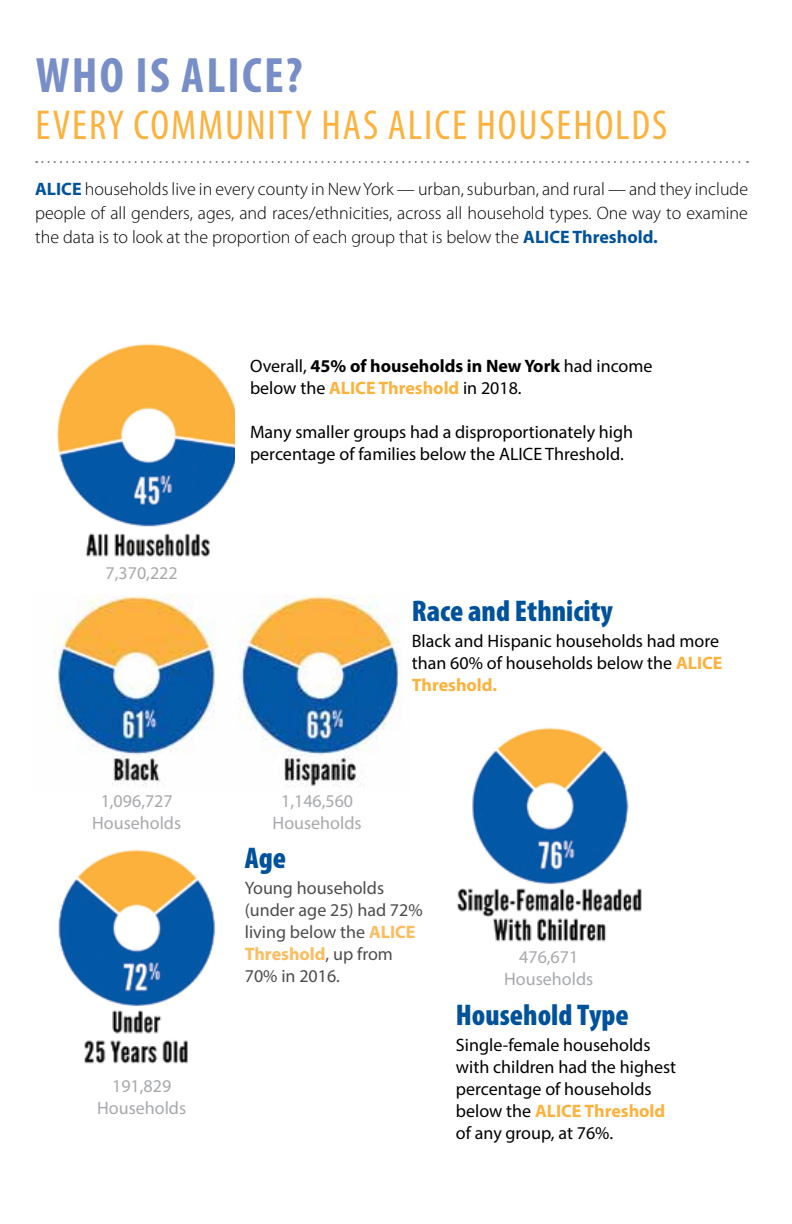
<style>
.page{position:relative;width:792px;height:1224px;background:#fff}
.page>*{position:absolute;margin:0;border:0;box-sizing:border-box;transform-origin:0 0}
.t1{font:700 condensed 50px "Myriad Pro";letter-spacing:.045em;color:#788ec7}
.t2{font:condensed 42px "Myriad Pro";letter-spacing:.045em;color:#fcb23d}
.t3{font:900 condensed 30px "Myriad Pro";color:#00529c}
.t4{font:18px/22px "Myriad Pro";color:#000}
.t5{font:300 18px/24px "Myriad Pro";color:#000;text-align:justify}
.t6{font:18px/22px "Myriad Pro";color:#a7a9ac;text-align:center}
.t7{font:18px/22px "Myriad Pro";color:#4d4d4f}
.s1{font-weight:700;color:#00529c}
.s2{font-weight:700}
.s3{font-weight:700;color:#fcb23d}
.s4{font-weight:700;color:#fdbc5d}
</style>
<div class="page">
<svg style="left:36px;top:161px;width:712px;height:2px"></svg>
<img style="left:59px;top:849px;width:156px;height:215px">
<img style="left:54px;top:595px;width:347px;height:192px">
<img style="left:457px;top:727px;width:185px;height:215px">
<img style="left:56px;top:343px;width:178px;height:214px">
<h1 class="t1" style="left:36px;top:44px;width:268px">WhO IS ALICE?</h1>
<h2 class="t2" style="left:36px;top:99px;width:208px">EVERY COMMUNITY</h2>
<h2 class="t2" style="left:322px;top:99px;width:196px">HAS ALICE HOUSEHOLDS</h2>
<p class="t5" style="left:35px;top:178px;width:714px"><span class="s1">ALICE</span> households live in every county in New York — urban, suburban, and rural — and they include people of all genders, ages, and races/ethnicities, across all household types. One way to examine the data is to look at the proportion of each group that is below the <span class="s1">ALICE Threshold.</span></p>
<p class="t6" style="left:106px;top:562px;width:74px">7,370,222</p>
<p class="t4" style="left:250px;top:355px;width:404px">Overall, <span class="s2">45% of households in New York</span> had income below the <span class="s3">ALICE Threshold</span> in 2018.</p>
<p class="t4" style="left:250px;top:421px;width:385px">Many smaller groups had a disproportionately high percentage of families below the ALICE Threshold.</p>
<h3 class="t3" style="left:412px;top:595px;width:203px">Race and Ethnicity</h3>
<p class="t4" style="left:412px;top:630px;width:312px">Black and Hispanic households had more than 60% of households below the <span class="s3">ALICE<br>Threshold.</span></p>
<p class="t6" style="left:92px;top:790px;width:91px">1,096,727<br>Households</p>
<p class="t6" style="left:273px;top:790px;width:91px">1,146,560<br>Households</p>
<p class="t6" style="left:97px;top:1074px;width:91px">191,829<br>Households</p>
<h3 class="t3" style="left:245px;top:841px;width:43px">Age</h3>
<p class="t7" style="left:245px;top:876px;width:179px">Young households (under age 25) had 72% living below the <span class="s4">ALICE<br>Threshold</span>, up from<br>70% in 2016.</p>
<p class="t6" style="left:504px;top:946px;width:91px">476,671<br>Households</p>
<h3 class="t3" style="left:456px;top:999px;width:174px">Household Type</h3>
<p class="t4" style="left:456px;top:1034px;width:222px">Single-female households with children had the highest percentage of households below the <span class="s3">ALICE Threshold </span>of any group, at 76%.</p>
</div>
